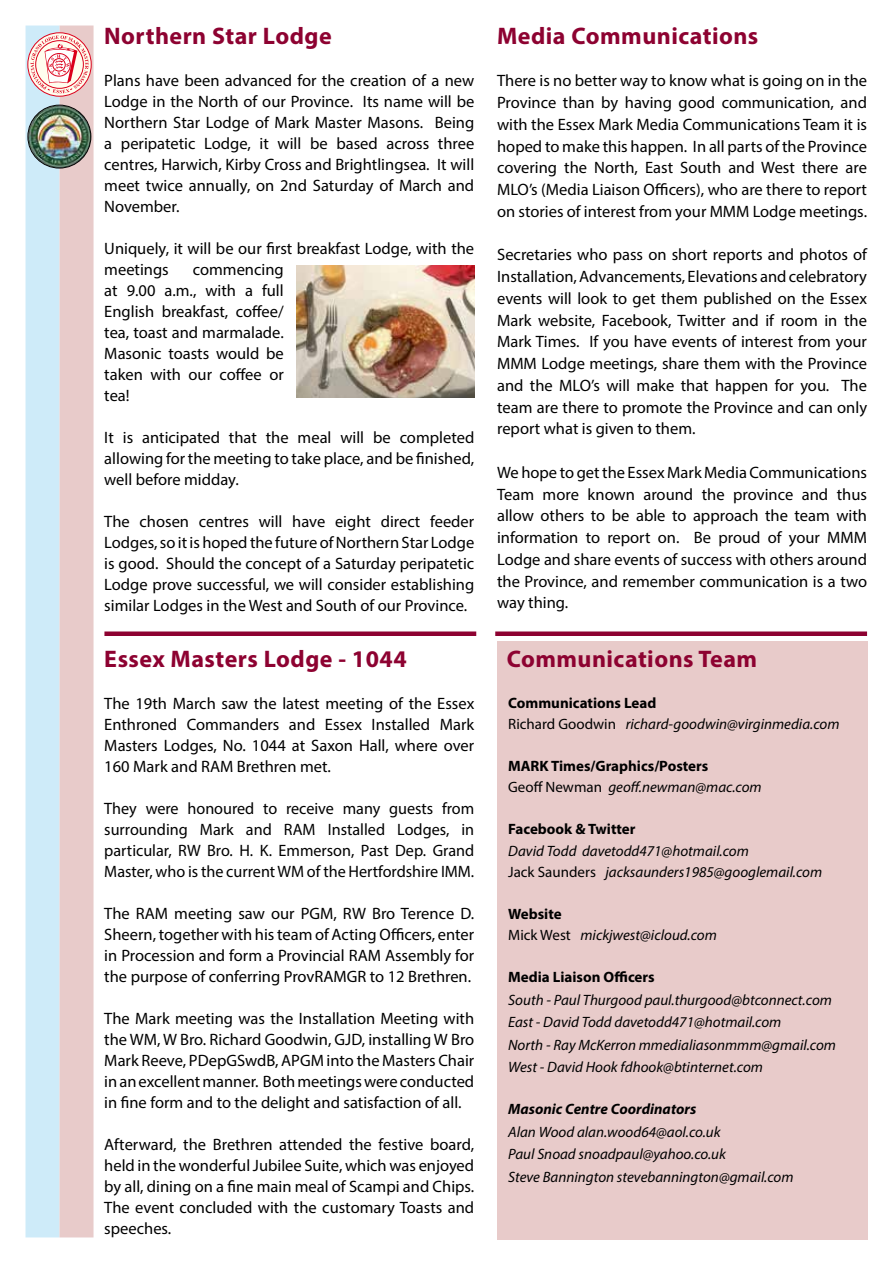
<style>
.page{position:relative;width:893px;height:1263px;background:#fff}
.page>*{position:absolute;margin:0;border:0;box-sizing:border-box;transform-origin:0 0}
.t1{font:700 24px "Myriad Pro";letter-spacing:.02em;color:#8d0231}
.t2{font:16.5px/21px "Myriad Pro";color:#000;text-align:justify}
.t3{font:italic 15px/22.5px "Myriad Pro";color:#000}
.t4{font:700 15px/21px "Myriad Pro";color:#000}
.t5{font:italic 700 15px "Myriad Pro";color:#000}
.s1{font-weight:700;font-style:normal}
.s2{font-style:normal}
.s3{font-weight:400}
.s4{font-weight:400;font-style:italic}
</style>
<div class="page">
<div style="left:26px;top:26px;width:34px;height:1211px;background:#ceebf9"></div>
<div style="left:60px;top:26px;width:34px;height:1211px;background:#e8cbca"></div>
<div style="left:28px;top:33px;width:63px;height:63px;border:1px solid #db001b;border-radius:50%"></div>
<svg style="left:31px;top:36px;width:58px;height:57px;background:#f2bebe"></svg>
<img style="left:28px;top:105px;width:63px;height:63px;border-radius:31px">
<div style="left:28px;top:105px;width:63px;height:63px;border:1px solid #000;border-radius:50%"></div>
<img style="left:297px;top:266px;width:177px;height:132px">
<div style="left:497px;top:641px;width:370px;height:598px;background:#e8cbca"></div>
<div style="left:104px;top:631px;width:372px;height:5px;background:#8d0231"></div>
<div style="left:495px;top:631px;width:372px;height:5px;background:#8d0231"></div>
<h1 class="t1" style="left:104px;top:20px;width:229px">Northern Star Lodge</h1>
<p class="t2" style="left:104px;top:69px;width:371px">Plans have been advanced for the creation of a new Lodge in the North of our Province. Its name will be Northern Star Lodge of Mark Master Masons. Being a peripatetic Lodge, it will be based across three centres, Harwich, Kirby Cross and Brightlingsea. It will meet twice annually, on 2nd Saturday of March and November.</p>
<p class="t2" style="left:104px;top:237px;width:371px">Uniquely, it will be our first breakfast Lodge, with the meetings</p>
<p class="t2" style="left:104px;top:258px;width:181px;text-indent:89px">commencing at 9.00 a.m., with a full English breakfast, coffee/ tea, toast and marmalade.<br>Masonic toasts would be taken with our coffee or tea!</p>
<p class="t2" style="left:104px;top:426px;width:371px">It is anticipated that the meal will be completed allowing for the meeting to take place, and be finished, well before midday.</p>
<p class="t2" style="left:104px;top:510px;width:371px">The chosen centres will have eight direct feeder Lodges, so it is hoped the future of Northern Star Lodge is good. Should the concept of a Saturday peripatetic Lodge prove successful, we will consider establishing similar Lodges in the West and South of our Province.</p>
<h1 class="t1" style="left:104px;top:643px;width:304px">Essex Masters Lodge - 1044</h1>
<p class="t2" style="left:104px;top:692px;width:371px">The 19th March saw the latest meeting of the Essex Enthroned Commanders and Essex Installed Mark Masters Lodges, No. 1044 at Saxon Hall, where over 160 Mark and RAM Brethren met.</p>
<p class="t2" style="left:104px;top:797px;width:371px">They were honoured to receive many guests from surrounding Mark and RAM Installed Lodges, in particular, RW Bro. H. K. Emmerson, Past Dep. Grand Master, who is the current WM of the Hertfordshire IMM.</p>
<p class="t2" style="left:104px;top:902px;width:371px">The RAM meeting saw our PGM, RW Bro Terence D.<br>Sheern, together with his team of Acting Officers, enter in Procession and form a Provincial RAM Assembly for the purpose of conferring ProvRAMGR to 12 Brethren.</p>
<p class="t2" style="left:104px;top:1007px;width:371px">The Mark meeting was the Installation Meeting with the WM, W Bro. Richard Goodwin, GJD, installing W Bro Mark Reeve, PDepGSwdB, APGM into the Masters Chair in an excellent manner. Both meetings were conducted in fine form and to the delight and satisfaction of all.</p>
<p class="t2" style="left:104px;top:1133px;width:371px">Afterward, the Brethren attended the festive board, held in the wonderful Jubilee Suite, which was enjoyed by all, dining on a fine main meal of Scampi and Chips.<br>The event concluded with the customary Toasts and speeches.</p>
<h1 class="t1" style="left:497px;top:20px;width:263px">Media Communications</h1>
<p class="t2" style="left:497px;top:70px;width:371px;line-height:21.8px">There is no better way to know what is going on in the Province than by having good communication, and with the Essex Mark Media Communications Team it is hoped to make this happen. In all parts of the Province covering the North, East South and West there are MLO’s (Media Liaison Officers), who are there to report on stories of interest from your MMM Lodge meetings.</p>
<p class="t2" style="left:497px;top:244px;width:371px;line-height:21.8px">Secretaries who pass on short reports and photos of Installation, Advancements, Elevations and celebratory events will look to get them published on the Essex Mark website, Facebook, Twitter and if room in the Mark Times. If you have events of interest from your MMM Lodge meetings, share them with the Province and the MLO’s will make that happen for you. The team are there to promote the Province and can only report what is given to them.</p>
<p class="t2" style="left:497px;top:461px;width:371px;line-height:21.8px">We hope to get the Essex Mark Media Communications Team more known around the province and thus allow others to be able to approach the team with information to report on. Be proud of your MMM Lodge and share events of success with others around the Province, and remember communication is a two way thing.</p>
<h1 class="t1" style="left:507px;top:643px;width:252px">Communications Team</h1>
<p class="t3" style="left:508px;top:692px;width:333px;line-height:21px"><span class="s1">Communications Lead<br></span><span class="s2">Richard Goodwin</span> richard-goodwin@virginmedia.com</p>
<p class="t4" style="left:508px;top:754px;width:255px">MARK Times/Graphics/Posters<br><span class="s3">Geoff Newman</span> <span class="s4">geoff.newman@mac.com</span></p>
<p class="t4" style="left:508px;top:817px;width:129px">Facebook &amp; Twitter</p>
<p class="t3" style="left:508px;top:840px;width:316px;line-height:21px">David Todd davetodd471@hotmail.com<br><span class="s2">Jack Saunders</span> jacksaunders1985@googlemail.com</p>
<p class="t3" style="left:508px;top:903px;width:210px;line-height:21px"><span class="s1">Website<br></span><span class="s2">Mick West</span> mickjwest@icloud.com</p>
<p class="t4" style="left:508px;top:966px;width:148px">Media Liaison Officers</p>
<p class="t3" style="left:508px;top:988px;width:329px">South - Paul Thurgood paul.thurgood@btconnect.com East - David Todd davetodd471@hotmail.com<br>North - Ray McKerron mmedialiasonmmm@gmail.com West - David Hook fdhook@btinternet.com</p>
<p class="t5" style="left:508px;top:1099px;width:190px">Masonic Centre Coordinators</p>
<p class="t3" style="left:508px;top:1120px;width:287px">Alan Wood alan.wood64@aol.co.uk<br>Paul Snoad snoadpaul@yahoo.co.uk<br>Steve Bannington stevebannington@gmail.com</p>
</div>
